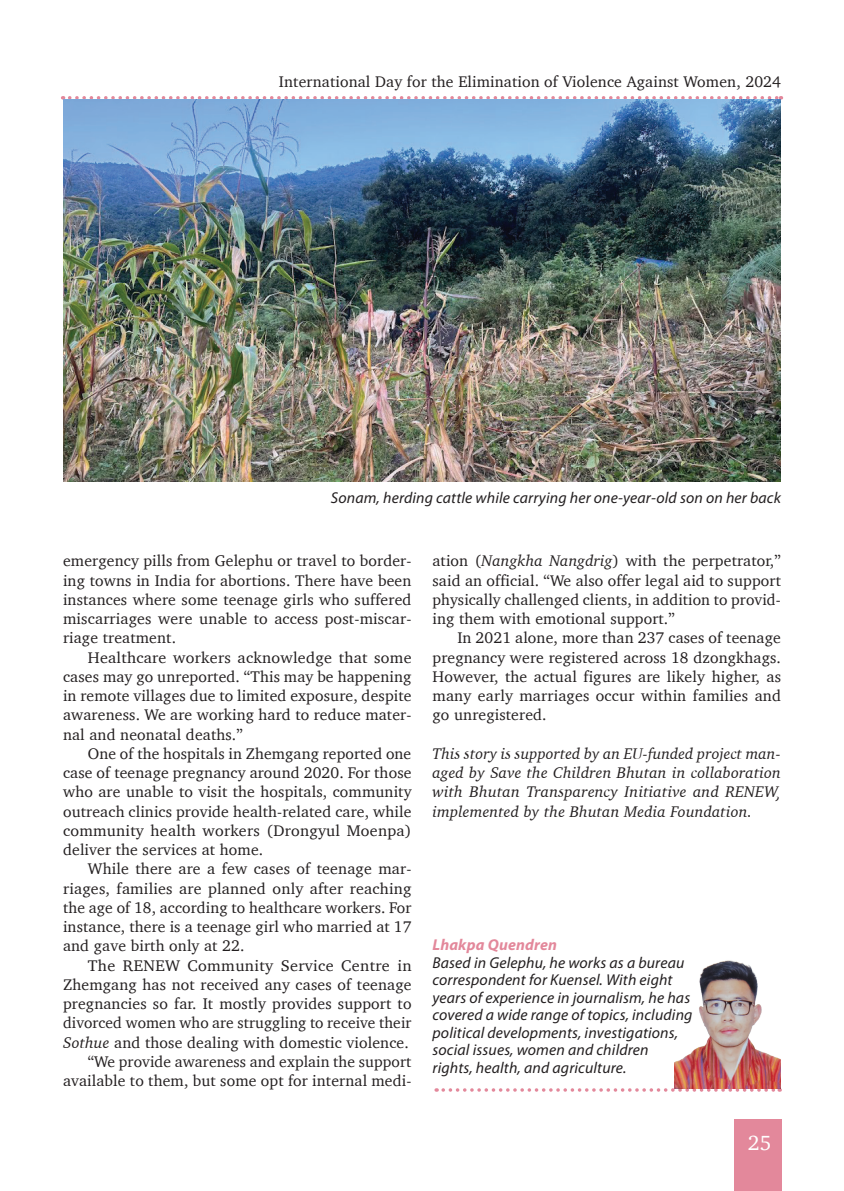
<style>
.page{position:relative;width:844px;height:1191px;background:#fff}
.page>*{position:absolute;margin:0;border:0;box-sizing:border-box;transform-origin:0 0}
.t1{font:21px "Charter";color:#fff}
.t2{font:15.75px/19.2px "Charter";letter-spacing:.01em;color:#231f20;text-align:justify}
.t3{font:italic 15.75px/17.5px "Myriad Pro";letter-spacing:.01em;color:#231f20}
.t4{font:italic 15.75px/19.2px "Charter";letter-spacing:.01em;color:#231f20;text-align:justify}
.t5{font:italic 700 15.75px "Myriad Pro";letter-spacing:.01em;color:#e3889b}
.s1{font-style:italic}
</style>
<div class="page">
<div style="left:733px;top:1119px;width:48px;height:72px;background:#e3889b"></div>
<svg style="left:70px;top:96px;width:711px;height:4px"></svg>
<svg style="left:443px;top:1088px;width:337px;height:3px"></svg>
<img style="left:674px;top:960px;width:106px;height:128px">
<img style="left:63px;top:99px;width:717px;height:382px">
<p class="t2" style="left:279px;top:71px;width:503px">International Day for the Elimination of Violence Against Women, 2024</p>
<p class="t3" style="left:330px;top:489px;width:451px">Sonam, herding cattle while carrying her one-year-old son on her back</p>
<p class="t2" style="left:63px;top:551px;width:350px">emergency pills from Gelephu or travel to border&shy;ing towns in India for abortions. There have been instances where some teenage girls who suffered miscarriages were unable to access post-miscar&shy;riage treatment.</p>
<p class="t2" style="left:63px;top:647px;width:350px;text-indent:25px">Healthcare workers acknowledge that some cases may go unreported. “This may be happening in remote villages due to limited exposure, despite awareness. We are working hard to reduce mater&shy;nal and neonatal deaths.”</p>
<p class="t2" style="left:63px;top:743px;width:350px;text-indent:25px">One of the hospitals in Zhemgang reported one case of teenage pregnancy around 2020. For those who are unable to visit the hospitals, community outreach clinics provide health-related care, while community health workers (Drongyul Moenpa) deliver the services at home.</p>
<p class="t2" style="left:63px;top:859px;width:350px;text-indent:25px">While there are a few cases of teenage mar&shy;riages, families are planned only after reaching the age of 18, according to healthcare workers. For instance, there is a teenage girl who married at 17 and gave birth only at 22.</p>
<p class="t2" style="left:63px;top:955px;width:350px;text-align:right">The RENEW Community Service Centre in Zhemgang has not received any cases of teenage pregnancies so far. It mostly provides support to divorced women who are struggling to receive their <span class="s1">Sothue</span> and those dealing with domestic violence. “We provide awareness and explain the support available to them, but some opt for internal medi-</p>
<p class="t2" style="left:432px;top:551px;width:350px">ation (<span class="s1">Nangkha Nangdrig</span>) with the perpetrator,” said an official. “We also offer legal aid to support physically challenged clients, in addition to provid&shy;ing them with emotional support.”</p>
<p class="t2" style="left:432px;top:628px;width:350px;text-indent:25px">In 2021 alone, more than 237 cases of teenage pregnancy were registered across 18 dzongkhags.<br>However, the actual figures are likely higher, as many early marriages occur within families and go unregistered.</p>
<p class="t4" style="left:432px;top:744px;width:350px">This story is supported by an EU-funded project man&shy;aged by Save the Children Bhutan in collaboration with Bhutan Transparency Initiative and RENEW, implemented by the Bhutan Media Foundation.</p>
<p class="t5" style="left:432px;top:934px;width:126px">Lhakpa Quendren</p>
<p class="t3" style="left:432px;top:953px;width:261px">Based in Gelephu, he works as a bureau correspondent for Kuensel. With eight years of experience in journalism, he has covered a wide range of topics, including political developments, investigations, social issues, women and children rights, health, and agriculture.</p>
<h1 class="t1" style="left:747px;top:1124px;width:25px">25</h1>
</div>
